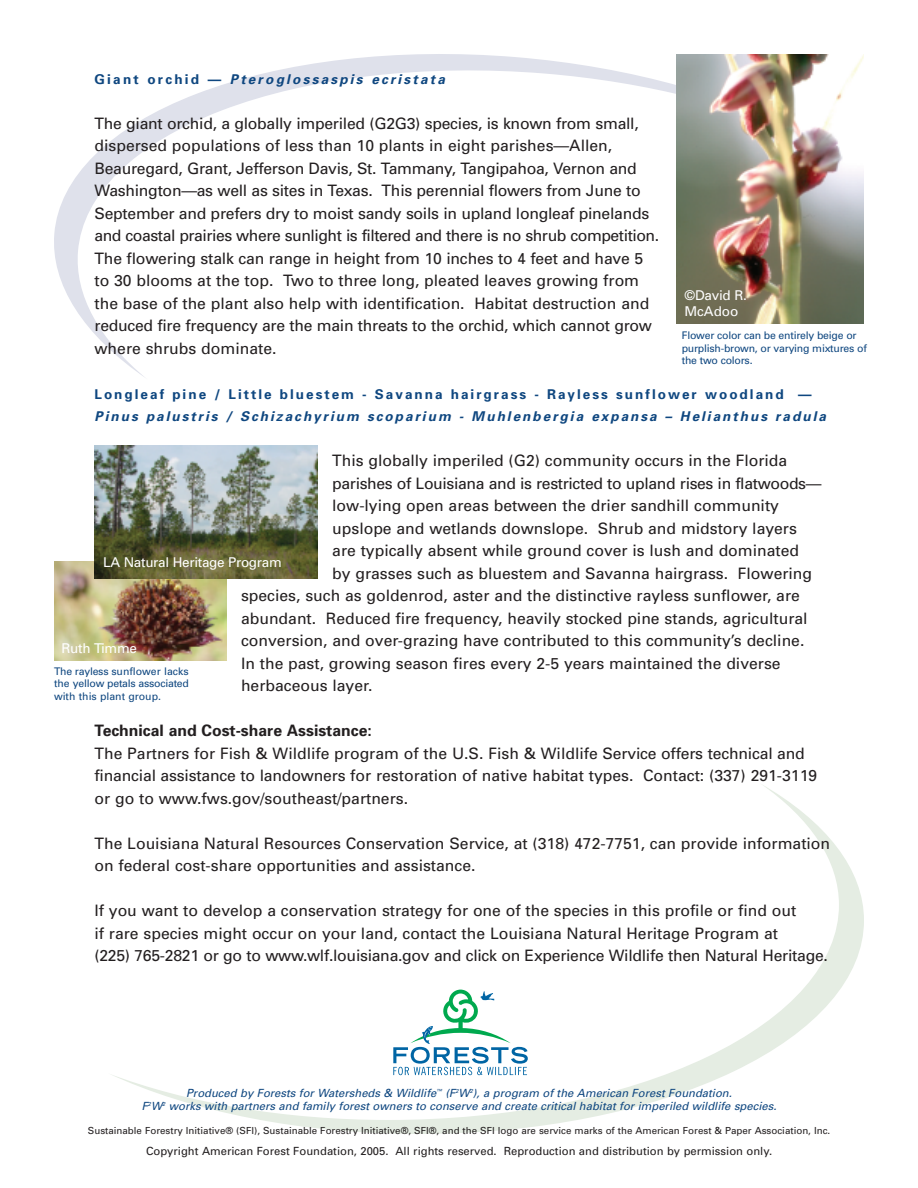
<style>
.page{position:relative;width:918px;height:1188px;background:#fff}
.page>*{position:absolute;margin:0;border:0;box-sizing:border-box;transform-origin:0 0}
.t1{font:15.75px/22.5px "Univers";color:#231f20}
.t2{font:15.75px "Univers";letter-spacing:-.02em;color:#231f20}
.t3{font:700 15.75px "Univers";color:#231f20}
.t4{font:italic 700 13.5px "Univers";letter-spacing:.15em;color:#0f4780}
.t5{font:700 13.5px "Univers";letter-spacing:.15em;color:#0f4780}
.t6{font:13.5px "Univers";letter-spacing:-.02em;color:#fff}
.t7{font:13.5px/16.2px "Univers";color:#fff}
.t8{font:italic 11.25px/13.5px "Univers";color:#0f4780;text-align:center}
.t9{font:11.25px "Univers";color:#231f20}
.t10{font:10.5px/12.6px "Univers";letter-spacing:-.02em;color:#0f4780;text-align:justify}
.t11{font:9.75px "Univers";color:#231f20}
.s1{font-style:normal}
</style>
<div class="page">
<svg style="left:113px;top:785px;width:751px;height:349px"></svg>
<svg style="left:54px;top:54px;width:622px;height:323px"></svg>
<img style="left:676px;top:54px;width:188px;height:270px">
<img style="left:55px;top:561px;width:171px;height:100px">
<img style="left:94px;top:446px;width:223px;height:132px">
<svg style="left:393px;top:990px;width:135px;height:85px"></svg>
<p class="t4" style="left:94px;top:74px;width:352px"><span class="s1">Giant orchid —</span> Pteroglossaspis ecristata</p>
<p class="t1" style="left:94px;top:114px;width:566px">The giant orchid, a globally imperiled (G2G3) species, is known from small, dispersed populations of less than 10 plants in eight parishes—Allen, Beauregard, Grant, Jefferson Davis, St. Tammany, Tangipahoa, Vernon and Washington—as well as sites in Texas. This perennial flowers from June to September and prefers dry to moist sandy soils in upland longleaf pinelands and coastal prairies where sunlight is filtered and there is no shrub competition.<br>The flowering stalk can range in height from 10 inches to 4 feet and have 5 to 30 blooms at the top. Two to three long, pleated leaves growing from the base of the plant also help with identification. Habitat destruction and reduced fire frequency are the main threats to the orchid, which cannot grow where shrubs dominate.</p>
<p class="t5" style="left:94px;top:389px;width:719px">Longleaf pine / Little bluestem - Savanna hairgrass - Rayless sunflower woodland —</p>
<p class="t4" style="left:94px;top:412px;width:733px">Pinus palustris / Schizachyrium scoparium - Muhlenbergia expansa – Helianthus radula</p>
<p class="t1" style="left:332px;top:451px;width:457px">This globally imperiled (G2) community occurs in the Florida</p>
<p class="t2" style="left:332px;top:478px;width:491px">parishes of Louisiana and is restricted to upland rises in flatwoods—</p>
<p class="t1" style="left:332px;top:496px;width:448px">low-lying open areas between the drier sandhill community</p>
<p class="t1" style="left:332px;top:519px;width:466px">upslope and wetlands downslope. Shrub and midstory layers</p>
<p class="t1" style="left:332px;top:541px;width:468px">are typically absent while ground cover is lush and dominated</p>
<p class="t1" style="left:332px;top:564px;width:481px">by grasses such as bluestem and Savanna hairgrass. Flowering</p>
<p class="t1" style="left:241px;top:586px;width:560px">species, such as goldenrod, aster and the distinctive rayless sunflower, are</p>
<p class="t1" style="left:241px;top:609px;width:568px">abundant. Reduced fire frequency, heavily stocked pine stands, agricultural</p>
<p class="t1" style="left:241px;top:631px;width:565px">conversion, and over-grazing have contributed to this community’s decline.</p>
<p class="t1" style="left:241px;top:654px;width:541px">In the past, growing season fires every 2-5 years maintained the diverse</p>
<p class="t1" style="left:241px;top:676px;width:133px">herbaceous layer.</p>
<p class="t3" style="left:94px;top:725px;width:279px">Technical and Cost-share Assistance:</p>
<p class="t1" style="left:94px;top:744px;width:724px">The Partners for Fish &amp; Wildlife program of the U.S. Fish &amp; Wildlife Service offers technical and financial assistance to landowners for restoration of native habitat types. Contact: (337) 291-3119 or go to www.fws.gov/southeast/partners.</p>
<p class="t1" style="left:94px;top:834px;width:737px">The Louisiana Natural Resources Conservation Service, at (318) 472-7751, can provide information on federal cost-share opportunities and assistance.</p>
<p class="t1" style="left:94px;top:901px;width:735px">If you want to develop a conservation strategy for one of the species in this profile or find out<br>if rare species might occur on your land, contact the Louisiana Natural Heritage Program at<br>(225) 765-2821 or go to www.wlf.louisiana.gov and click on Experience Wildlife then Natural Heritage.</p>
<p class="t7" style="left:684px;top:288px;width:64px">©David R.<br>McAdoo</p>
<p class="t10" style="left:682px;top:330px;width:187px;text-align:left">Flower color can be entirely beige or purplish-brown, or varying mixtures of the two colors.</p>
<p class="t6" style="left:103px;top:557px;width:180px">LA Natural Heritage Program</p>
<p class="t6" style="left:62px;top:644px;width:77px">Ruth Timme</p>
<p class="t10" style="left:54px;top:666px;width:137px">The rayless sunflower lacks the yellow petals associated with this plant group.</p>
<p class="t8" style="left:142px;top:1087px;width:636px">Produced by Forests for Watersheds &amp; Wildlife<sup>™</sup> (F<sup>2</sup>W<sup>2</sup>), a program of the American Forest Foundation.<br>F<sup>2</sup>W<sup>2</sup> works with partners and family forest owners to conserve and create critical habitat for imperiled wildlife species.</p>
<p class="t11" style="left:88px;top:1127px;width:744px">Sustainable Forestry Initiative® (SFI), Sustainable Forestry Initiative®, SFI®, and the SFI logo are service marks of the American Forest &amp; Paper Association, Inc.</p>
<p class="t9" style="left:146px;top:1147px;width:628px">Copyright American Forest Foundation, 2005. All rights reserved. Reproduction and distribution by permission only.</p>
</div>
